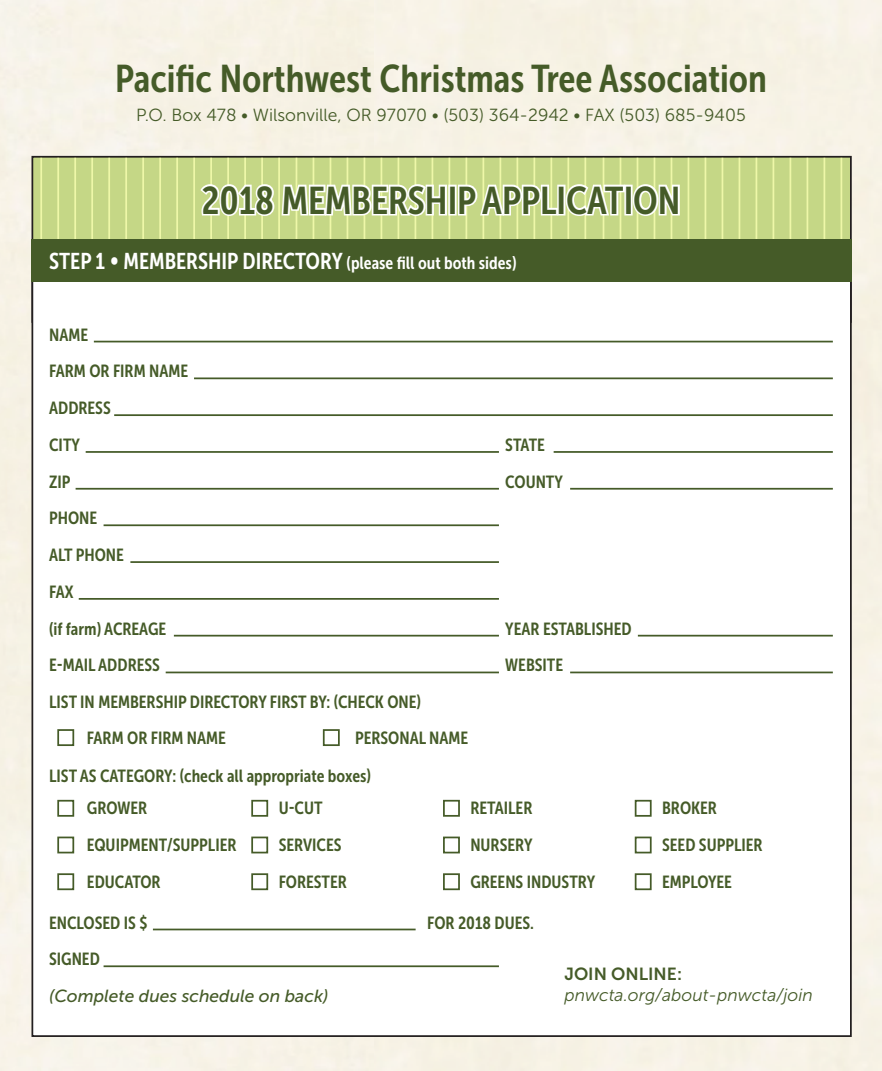
<style>
.page{position:relative;width:882px;height:1071px;background:#fff}
.page>*{position:absolute;margin:0;border:0;box-sizing:border-box;transform-origin:0 0}
.t1{font:38.5px "Museo Sans Cond 700";color:#455b28}
.t2{font:22.75px "Museo Sans Cond 700";color:#fff}
.t3{font:17.5px "Museo Sans Cond 700";color:#455b28}
.t4{font:17.5px "Museo Sans 300";color:#455b28}
.t5{font:italic 17.5px "Museo Sans 500";color:#455b28}
.t6{font:italic 17.5px "Museo Sans 300";color:#455b28}
.t7{font:17.5px "Museo Sans 700";color:#455b28}
.s1{font-size:17.5px}
</style>
<div class="page">
<div style="left:0;top:0;width:374px;height:1071px;background:#f7f2e5"></div>
<div style="left:32px;top:157px;width:819px;height:165px;background:#c5d786"></div>
<div style="left:32px;top:156px;width:820px;height:167px;border:2px solid #231f20"></div>
<hr style="left:159px;top:158px;width:2px;height:165px;background:#eef7a8">
<hr style="left:74px;top:158px;width:2px;height:165px;background:#eef7a8">
<hr style="left:244px;top:158px;width:2px;height:165px;background:#eef7a8">
<hr style="left:193px;top:158px;width:2px;height:165px;background:#eef7a8">
<hr style="left:108px;top:158px;width:2px;height:165px;background:#eef7a8">
<hr style="left:278px;top:158px;width:2px;height:165px;background:#eef7a8">
<hr style="left:176px;top:158px;width:2px;height:165px;background:#eef7a8">
<hr style="left:91px;top:158px;width:2px;height:165px;background:#eef7a8">
<hr style="left:261px;top:158px;width:2px;height:165px;background:#eef7a8">
<hr style="left:40px;top:158px;width:2px;height:165px;background:#eef7a8">
<hr style="left:210px;top:158px;width:2px;height:165px;background:#eef7a8">
<hr style="left:125px;top:158px;width:2px;height:165px;background:#eef7a8">
<hr style="left:142px;top:158px;width:2px;height:165px;background:#eef7a8">
<hr style="left:57px;top:158px;width:2px;height:165px;background:#eef7a8">
<hr style="left:227px;top:158px;width:2px;height:165px;background:#eef7a8">
<hr style="left:296px;top:158px;width:1px;height:165px;background:#eef7a8">
<hr style="left:466px;top:158px;width:1px;height:165px;background:#eef7a8">
<hr style="left:381px;top:158px;width:1px;height:165px;background:#eef7a8">
<hr style="left:550px;top:158px;width:2px;height:165px;background:#eef7a8">
<hr style="left:330px;top:158px;width:1px;height:165px;background:#eef7a8">
<hr style="left:500px;top:158px;width:1px;height:165px;background:#eef7a8">
<hr style="left:415px;top:158px;width:1px;height:165px;background:#eef7a8">
<hr style="left:584px;top:158px;width:2px;height:165px;background:#eef7a8">
<hr style="left:313px;top:158px;width:1px;height:165px;background:#eef7a8">
<hr style="left:483px;top:158px;width:1px;height:165px;background:#eef7a8">
<hr style="left:398px;top:158px;width:1px;height:165px;background:#eef7a8">
<hr style="left:567px;top:158px;width:2px;height:165px;background:#eef7a8">
<hr style="left:347px;top:158px;width:1px;height:165px;background:#eef7a8">
<hr style="left:517px;top:158px;width:1px;height:165px;background:#eef7a8">
<hr style="left:432px;top:158px;width:1px;height:165px;background:#eef7a8">
<hr style="left:449px;top:158px;width:1px;height:165px;background:#eef7a8">
<hr style="left:364px;top:158px;width:1px;height:165px;background:#eef7a8">
<hr style="left:533px;top:158px;width:2px;height:165px;background:#eef7a8">
<hr style="left:603px;top:158px;width:1px;height:165px;background:#eef7a8">
<hr style="left:773px;top:158px;width:1px;height:165px;background:#eef7a8">
<hr style="left:688px;top:158px;width:1px;height:165px;background:#eef7a8">
<hr style="left:637px;top:158px;width:1px;height:165px;background:#eef7a8">
<hr style="left:807px;top:158px;width:1px;height:165px;background:#eef7a8">
<hr style="left:722px;top:158px;width:1px;height:165px;background:#eef7a8">
<hr style="left:620px;top:158px;width:1px;height:165px;background:#eef7a8">
<hr style="left:790px;top:158px;width:1px;height:165px;background:#eef7a8">
<hr style="left:705px;top:158px;width:1px;height:165px;background:#eef7a8">
<hr style="left:654px;top:158px;width:1px;height:165px;background:#eef7a8">
<hr style="left:824px;top:158px;width:1px;height:165px;background:#eef7a8">
<hr style="left:739px;top:158px;width:1px;height:165px;background:#eef7a8">
<hr style="left:756px;top:158px;width:1px;height:165px;background:#eef7a8">
<hr style="left:671px;top:158px;width:1px;height:165px;background:#eef7a8">
<hr style="left:841px;top:158px;width:1px;height:165px;background:#eef7a8">
<div style="left:32px;top:240px;width:819px;height:796px;background:#fff"></div>
<svg style="left:200px;top:182px;width:249px;height:36px"></svg>
<div style="left:448px;top:185px;width:9px;height:30px;border:4px solid #fff"></div>
<svg style="left:456px;top:182px;width:224px;height:36px"></svg>
<div style="left:32px;top:239px;width:820px;height:43px;background:#455b28"></div>
<div style="left:57px;top:729px;width:17px;height:17px;border:2px solid #455b28"></div>
<div style="left:57px;top:800px;width:17px;height:17px;border:2px solid #455b28"></div>
<div style="left:57px;top:837px;width:17px;height:16px;border:2px solid #455b28"></div>
<div style="left:57px;top:873px;width:17px;height:17px;border:2px solid #455b28"></div>
<div style="left:251px;top:800px;width:17px;height:17px;border:2px solid #455b28"></div>
<div style="left:251px;top:837px;width:17px;height:16px;border:2px solid #455b28"></div>
<div style="left:251px;top:873px;width:17px;height:17px;border:2px solid #455b28"></div>
<div style="left:443px;top:800px;width:17px;height:17px;border:2px solid #455b28"></div>
<div style="left:443px;top:837px;width:17px;height:16px;border:2px solid #455b28"></div>
<div style="left:443px;top:873px;width:17px;height:17px;border:2px solid #455b28"></div>
<div style="left:635px;top:800px;width:17px;height:17px;border:2px solid #455b28"></div>
<div style="left:635px;top:837px;width:17px;height:16px;border:2px solid #455b28"></div>
<div style="left:635px;top:873px;width:17px;height:17px;border:2px solid #455b28"></div>
<div style="left:323px;top:729px;width:17px;height:17px;border:2px solid #455b28"></div>
<hr style="left:104px;top:965px;width:395px;height:2px;background:#455b28">
<hr style="left:94px;top:341px;width:739px;height:1px;background:#455b28">
<hr style="left:114px;top:414px;width:719px;height:2px;background:#455b28">
<hr style="left:194px;top:377px;width:639px;height:2px;background:#455b28">
<hr style="left:86px;top:451px;width:413px;height:2px;background:#455b28">
<hr style="left:554px;top:451px;width:279px;height:2px;background:#455b28">
<hr style="left:76px;top:488px;width:423px;height:2px;background:#455b28">
<hr style="left:570px;top:488px;width:263px;height:2px;background:#455b28">
<hr style="left:130px;top:561px;width:369px;height:2px;background:#455b28">
<hr style="left:104px;top:524px;width:395px;height:2px;background:#455b28">
<hr style="left:79px;top:598px;width:420px;height:2px;background:#455b28">
<hr style="left:174px;top:635px;width:325px;height:2px;background:#455b28">
<hr style="left:638px;top:635px;width:195px;height:2px;background:#455b28">
<hr style="left:166px;top:672px;width:333px;height:1px;background:#455b28">
<hr style="left:570px;top:672px;width:263px;height:1px;background:#455b28">
<hr style="left:153px;top:929px;width:263px;height:1px;background:#455b28">
<p class="t1" style="left:115px;top:57px;width:653px">Pacific Northwest Christmas Tree Association</p>
<p class="t4" style="left:136px;top:105px;width:611px">P.O. Box 478 • Wilsonville, OR 97070 • (503) 364-2942 • FAX (503) 685-9405</p>
<p class="t1" style="left:201px;top:179px;width:481px">2018 MEMBERSHIP APPLICATION</p>
<p class="t2" style="left:49px;top:249px;width:469px">STEP 1 • MEMBERSHIP DIRECTORY <span class="s1">(please fill out both sides)</span></p>
<p class="t3" style="left:49px;top:325px;width:40px">NAME</p>
<p class="t3" style="left:49px;top:362px;width:140px">FARM OR FIRM NAME</p>
<p class="t3" style="left:49px;top:398px;width:63px">ADDRESS</p>
<p class="t3" style="left:49px;top:435px;width:32px">CITY</p>
<p class="t3" style="left:49px;top:472px;width:23px">ZIP</p>
<p class="t3" style="left:49px;top:509px;width:50px">PHONE</p>
<p class="t3" style="left:49px;top:545px;width:76px">ALT PHONE</p>
<p class="t3" style="left:49px;top:582px;width:26px">FAX</p>
<p class="t3" style="left:49px;top:619px;width:119px">(if farm) ACREAGE</p>
<p class="t3" style="left:49px;top:656px;width:112px">E-MAIL ADDRESS</p>
<p class="t3" style="left:49px;top:692px;width:373px">LIST IN MEMBERSHIP DIRECTORY FIRST BY: (CHECK ONE)</p>
<p class="t3" style="left:87px;top:728px;width:140px">FARM OR FIRM NAME</p>
<p class="t3" style="left:355px;top:728px;width:115px">PERSONAL NAME</p>
<p class="t3" style="left:49px;top:766px;width:323px">LIST AS CATEGORY: (check all appropriate boxes)</p>
<p class="t3" style="left:505px;top:435px;width:41px">STATE</p>
<p class="t3" style="left:505px;top:472px;width:59px">COUNTY</p>
<p class="t3" style="left:505px;top:619px;width:128px">YEAR ESTABLISHED</p>
<p class="t3" style="left:505px;top:656px;width:59px">WEBSITE</p>
<p class="t3" style="left:87px;top:799px;width:62px">GROWER</p>
<p class="t3" style="left:87px;top:835px;width:151px">EQUIPMENT/SUPPLIER</p>
<p class="t3" style="left:87px;top:872px;width:75px">EDUCATOR</p>
<p class="t3" style="left:279px;top:799px;width:46px">U-CUT</p>
<p class="t3" style="left:279px;top:835px;width:64px">SERVICES</p>
<p class="t3" style="left:279px;top:872px;width:70px">FORESTER</p>
<p class="t3" style="left:470px;top:799px;width:63px">RETAILER</p>
<p class="t3" style="left:470px;top:835px;width:64px">NURSERY</p>
<p class="t3" style="left:470px;top:872px;width:126px">GREENS INDUSTRY</p>
<p class="t3" style="left:662px;top:799px;width:56px">BROKER</p>
<p class="t3" style="left:662px;top:835px;width:102px">SEED SUPPLIER</p>
<p class="t3" style="left:662px;top:872px;width:71px">EMPLOYEE</p>
<p class="t3" style="left:49px;top:913px;width:100px">ENCLOSED IS $</p>
<p class="t3" style="left:427px;top:913px;width:108px">FOR 2018 DUES.</p>
<p class="t3" style="left:49px;top:950px;width:52px">SIGNED</p>
<p class="t5" style="left:49px;top:987px;width:281px">(Complete dues schedule on back)</p>
<p class="t7" style="left:564px;top:965px;width:119px">JOIN ONLINE:</p>
<p class="t6" style="left:564px;top:986px;width:250px">pnwcta.org/about-pnwcta/join</p>
</div>
